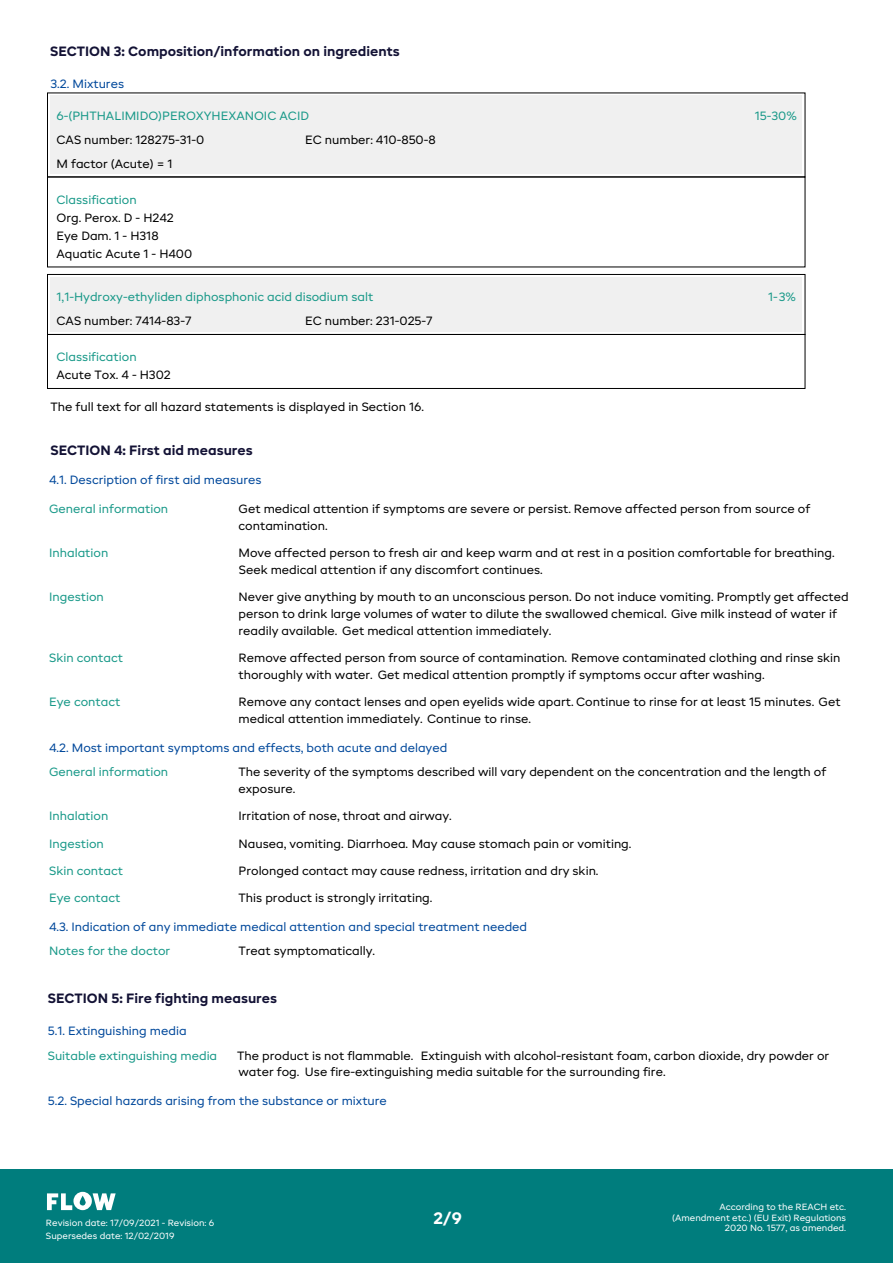
<style>
.page{position:relative;width:893px;height:1263px;background:#fff}
.page>*{position:absolute;margin:0;border:0;box-sizing:border-box;transform-origin:0 0}
.t1{font:700 16.65px "BR Candor";color:#fff}
.t2{font:700 13.5px "BR Candor";color:#131235}
.t3{font:12px/16.8px "BR Candor";color:#000}
.t4{font:12px "BR Candor";color:#199989}
.t5{font:12px "BR Candor";color:#00489b}
.t6{font:9px/10.8px "BR Candor";color:#fff;text-align:right}
</style>
<div class="page">
<div style="left:0;top:1170px;width:893px;height:93px;background:#007d7d"></div>
<svg style="left:47px;top:1192px;width:69px;height:18px"></svg>
<div style="left:51px;top:96px;width:751px;height:78px;background:#f0f0f0"></div>
<div style="left:47px;top:93px;width:758px;height:84px;border:1px solid #000"></div>
<div style="left:51px;top:277px;width:751px;height:54px;background:#f0f0f0"></div>
<div style="left:47px;top:274px;width:758px;height:61px;border:1px solid #000"></div>
<div style="left:47px;top:334px;width:758px;height:55px;border:1px solid #000"></div>
<p class="t2" style="left:50px;top:43px;width:351px">SECTION 3: Composition/information on ingredients</p>
<p class="t5" style="left:51px;top:77px;width:75px">3.2. Mixtures</p>
<p class="t4" style="left:57px;top:108px;width:254px">6-(PHTHALIMIDO)PEROXYHEXANOIC ACID</p>
<p class="t3" style="left:57px;top:128px;width:149px;line-height:24px">CAS number: 128275-31-0<br>M factor (Acute) = 1</p>
<p class="t3" style="left:305px;top:131px;width:132px">EC number: 410-850-8</p>
<p class="t4" style="left:57px;top:192px;width:82px">Classification</p>
<p class="t3" style="left:57px;top:209px;width:137px;line-height:18px">Org. Perox. D - H242<br>Eye Dam. 1 - H318<br>Aquatic Acute 1 - H400</p>
<p class="t4" style="left:57px;top:290px;width:318px">1,1-Hydroxy-ethyliden diphosphonic acid disodium salt</p>
<p class="t4" style="left:755px;top:108px;width:44px">15-30%</p>
<p class="t4" style="left:768px;top:290px;width:29px">1-3%</p>
<p class="t3" style="left:57px;top:313px;width:136px">CAS number: 7414-83-7</p>
<p class="t3" style="left:305px;top:313px;width:129px">EC number: 231-025-7</p>
<p class="t4" style="left:56px;top:350px;width:82px">Classification</p>
<p class="t3" style="left:56px;top:367px;width:116px">Acute Tox. 4 - H302</p>
<p class="t3" style="left:50px;top:398px;width:375px">The full text for all hazard statements is displayed in Section 16.</p>
<p class="t2" style="left:50px;top:442px;width:204px">SECTION 4: First aid measures</p>
<p class="t5" style="left:49px;top:473px;width:214px">4.1. Description of first aid measures</p>
<p class="t4" style="left:49px;top:502px;width:121px">General information</p>
<p class="t4" style="left:49px;top:546px;width:61px">Inhalation</p>
<p class="t4" style="left:49px;top:590px;width:56px">Ingestion</p>
<p class="t3" style="left:239px;top:500px;width:573px">Get medical attention if symptoms are severe or persist. Remove affected person from source of contamination.</p>
<p class="t3" style="left:239px;top:545px;width:598px">Move affected person to fresh air and keep warm and at rest in a position comfortable for breathing.<br>Seek medical attention if any discomfort continues.</p>
<p class="t3" style="left:239px;top:589px;width:612px">Never give anything by mouth to an unconscious person. Do not induce vomiting. Promptly get affected person to drink large volumes of water to dilute the swallowed chemical. Give milk instead of water if readily available. Get medical attention immediately.</p>
<p class="t3" style="left:239px;top:650px;width:603px">Remove affected person from source of contamination. Remove contaminated clothing and rinse skin thoroughly with water. Get medical attention promptly if symptoms occur after washing.</p>
<p class="t3" style="left:239px;top:694px;width:604px">Remove any contact lenses and open eyelids wide apart. Continue to rinse for at least 15 minutes. Get medical attention immediately. Continue to rinse.</p>
<p class="t4" style="left:49px;top:651px;width:75px">Skin contact</p>
<p class="t4" style="left:49px;top:695px;width:73px">Eye contact</p>
<p class="t5" style="left:49px;top:740px;width:400px">4.2. Most important symptoms and effects, both acute and delayed</p>
<p class="t4" style="left:49px;top:765px;width:121px">General information</p>
<p class="t4" style="left:49px;top:809px;width:61px">Inhalation</p>
<p class="t4" style="left:49px;top:836px;width:56px">Ingestion</p>
<p class="t4" style="left:49px;top:863px;width:75px">Skin contact</p>
<p class="t4" style="left:49px;top:891px;width:73px">Eye contact</p>
<p class="t3" style="left:239px;top:764px;width:589px">The severity of the symptoms described will vary dependent on the concentration and the length of exposure.</p>
<p class="t3" style="left:239px;top:808px;width:215px">Irritation of nose, throat and airway.</p>
<p class="t3" style="left:239px;top:835px;width:394px">Nausea, vomiting. Diarrhoea. May cause stomach pain or vomiting.</p>
<p class="t3" style="left:239px;top:862px;width:361px">Prolonged contact may cause redness, irritation and dry skin.</p>
<p class="t3" style="left:239px;top:890px;width:195px">This product is strongly irritating.</p>
<p class="t5" style="left:49px;top:919px;width:480px">4.3. Indication of any immediate medical attention and special treatment needed</p>
<p class="t4" style="left:49px;top:944px;width:123px">Notes for the doctor</p>
<p class="t3" style="left:239px;top:943px;width:138px">Treat symptomatically.</p>
<p class="t2" style="left:48px;top:990px;width:231px">SECTION 5: Fire fighting measures</p>
<p class="t5" style="left:48px;top:1024px;width:140px">5.1. Extinguishing media</p>
<p class="t3" style="left:237px;top:1047px;width:594px">The product is not flammable. Extinguish with alcohol-resistant foam, carbon dioxide, dry powder or water fog. Use fire-extinguishing media suitable for the surrounding fire.</p>
<p class="t4" style="left:48px;top:1048px;width:171px">Suitable extinguishing media</p>
<p class="t5" style="left:48px;top:1094px;width:341px">5.2. Special hazards arising from the substance or mixture</p>
<p class="t6" style="left:46px;top:1218px;width:170px">Revision date: 17/09/2021 - Revision: 6</p>
<p class="t6" style="left:46px;top:1231px;width:130px">Supersedes date: 12/02/2019</p>
<h1 class="t1" style="left:433px;top:1208px;width:30px">2/9</h1>
<p class="t6" style="left:672px;top:1201px;width:175px">According to the REACH etc. (Amendment etc.) (EU Exit) Regulations<br>2020 No. 1577, as amended.</p>
</div>
